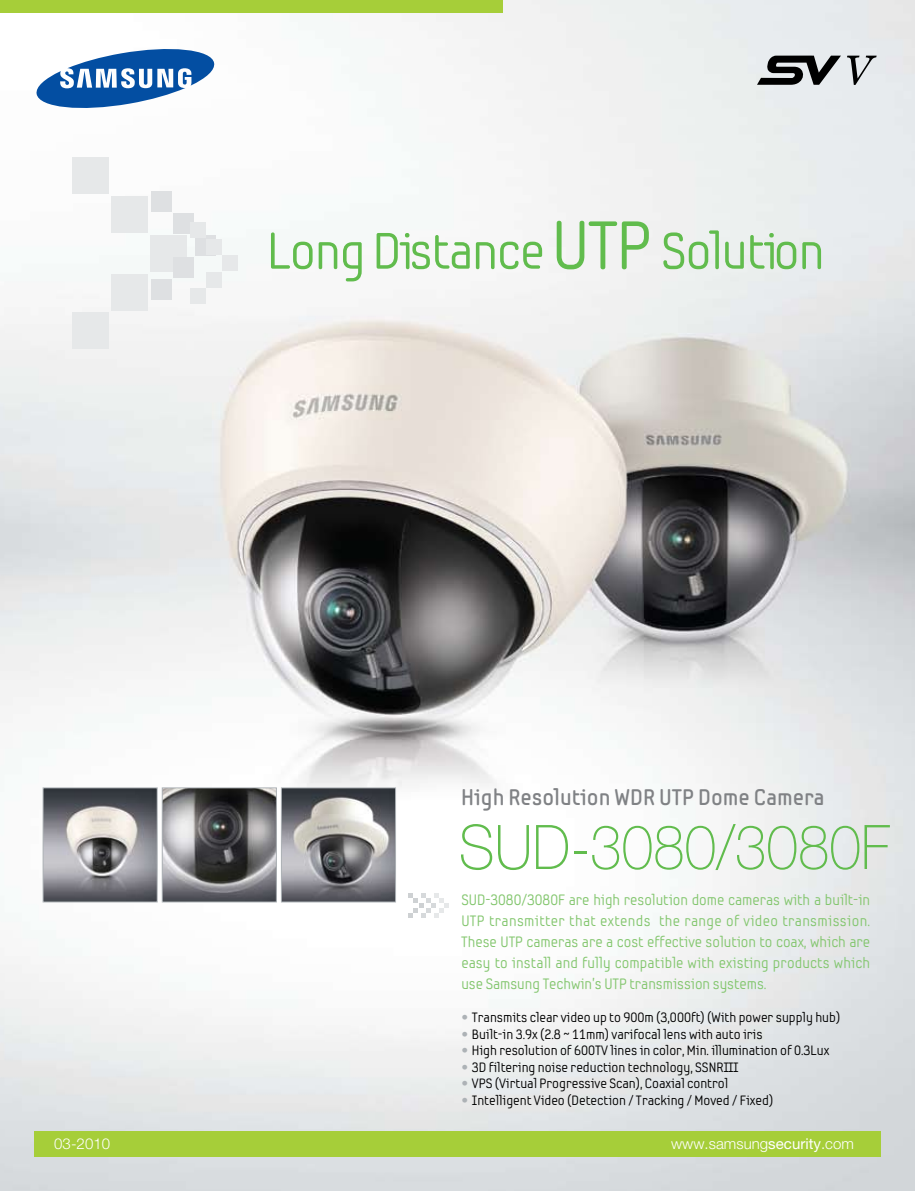
<style>
.page{position:relative;width:915px;height:1191px;background:#fff}
.page>*{position:absolute;margin:0;border:0;box-sizing:border-box;transform-origin:0 0}
.t1{font:100 61.5px "Helvetica Neue";color:#61bc4d;scale:.92 1}
.t2{font:51px "Samsung Imagination";letter-spacing:-.025em;color:#61bc4d}
.t3{font:700 22.5px "Samsung Imagination";color:#808285}
.t4{font:15px/21px "Samsung Imagination";color:#83c66e;text-align:justify}
.t5{font:300 15px "Helvetica Neue";letter-spacing:.005em;color:#fff}
.t6{font:13.5px "Samsung Imagination";color:#000}
.s1{font-size:67.5px}
.s2{font-family:"Helvetica Neue";font-weight:300;color:#adb2b6}
.s3{font-weight:400}
</style>
<div class="page">
<img style="left:0;top:0;width:913px;height:1191px">
<svg style="left:408px;top:893px;width:40px;height:25px"></svg>
<div style="left:72px;top:157px;width:37px;height:36px;background:#e6e8e9"></div>
<div style="left:111px;top:196px;width:36px;height:36px;background:#e6e8e9"></div>
<div style="left:150px;top:235px;width:36px;height:36px;background:#e6e8e9"></div>
<div style="left:111px;top:274px;width:36px;height:36px;background:#e6e8e9"></div>
<div style="left:72px;top:313px;width:37px;height:36px;background:#e6e8e9"></div>
<div style="left:151px;top:192px;width:20px;height:20px;background:#dee0e2"></div>
<div style="left:173px;top:214px;width:20px;height:20px;background:#dee0e2"></div>
<div style="left:195px;top:235px;width:20px;height:21px;background:#dee0e2"></div>
<div style="left:173px;top:257px;width:20px;height:21px;background:#dee0e2"></div>
<div style="left:151px;top:279px;width:20px;height:20px;background:#dee0e2"></div>
<div style="left:190px;top:223px;width:15px;height:15px;background:#e6e8e9"></div>
<div style="left:206px;top:239px;width:15px;height:15px;background:#e6e8e9"></div>
<div style="left:223px;top:256px;width:15px;height:15px;background:#e6e8e9"></div>
<div style="left:206px;top:272px;width:15px;height:15px;background:#e6e8e9"></div>
<div style="left:190px;top:288px;width:15px;height:16px;background:#e6e8e9"></div>
<div style="left:34px;top:1131px;width:846px;height:26px;background:#a6ce39"></div>
<svg style="left:756px;top:56px;width:84px;height:29px;background:#6f7173"></svg>
<svg style="left:846px;top:56px;width:30px;height:29px"></svg>
<div style="left:0;top:0;width:502px;height:13px;background:#a6ce39"></div>
<svg style="left:35px;top:45px;width:180px;height:66px"></svg>
<img style="left:45px;top:789px;width:110px;height:111px">
<div style="left:43px;top:787px;width:114px;height:115px;border:1px solid #adb2b6"></div>
<img style="left:164px;top:789px;width:111px;height:111px">
<div style="left:162px;top:787px;width:115px;height:115px;border:1px solid #adb2b6"></div>
<img style="left:283px;top:789px;width:111px;height:111px">
<div style="left:281px;top:787px;width:115px;height:115px;border:1px solid #adb2b6"></div>
<h2 class="t2" style="left:267px;top:220px;width:559px">Long Distance <span class="s1">UTP</span> Solution</h2>
<h3 class="t3" style="left:461px;top:783px;width:364px">High Resolution WDR UTP Dome Camera</h3>
<h1 class="t1" style="left:458px;top:812px;width:470px">SUD-3080/3080F</h1>
<p class="t4" style="left:461px;top:889px;width:410px">SUD-3080/3080F are high resolution dome cameras with a built-in UTP transmitter that extends the range of video transmission.<br>These UTP cameras are a cost effective solution to coax, which are easy to install and fully compatible with existing products which use Samsung Techwin's UTP transmission systems.</p>
<p class="t6" style="left:461px;top:1009px;width:380px"><span class="s2">•</span> Transmits clear video up to 900m (3,000ft) (With power supply hub)</p>
<p class="t6" style="left:461px;top:1026px;width:302px"><span class="s2">•</span> Built-in 3.9x (2.8 ~ 11mm) varifocal lens with auto iris</p>
<p class="t6" style="left:461px;top:1042px;width:369px"><span class="s2">•</span> High resolution of 600TV lines in color, Min. illumination of 0.3Lux</p>
<p class="t6" style="left:461px;top:1059px;width:279px"><span class="s2">•</span> 3D filtering noise reduction technology, SSNRIII</p>
<p class="t6" style="left:461px;top:1075px;width:268px"><span class="s2">•</span> VPS (Virtual Progressive Scan), Coaxial control</p>
<p class="t6" style="left:461px;top:1092px;width:313px"><span class="s2">•</span> Intelligent Video (Detection / Tracking / Moved / Fixed)</p>
<p class="t5" style="left:54px;top:1134px;width:57px">03-2010</p>
<p class="t5" style="left:670px;top:1134px;width:184px">www.samsung<span class="s3">security</span>.com</p>
</div>
